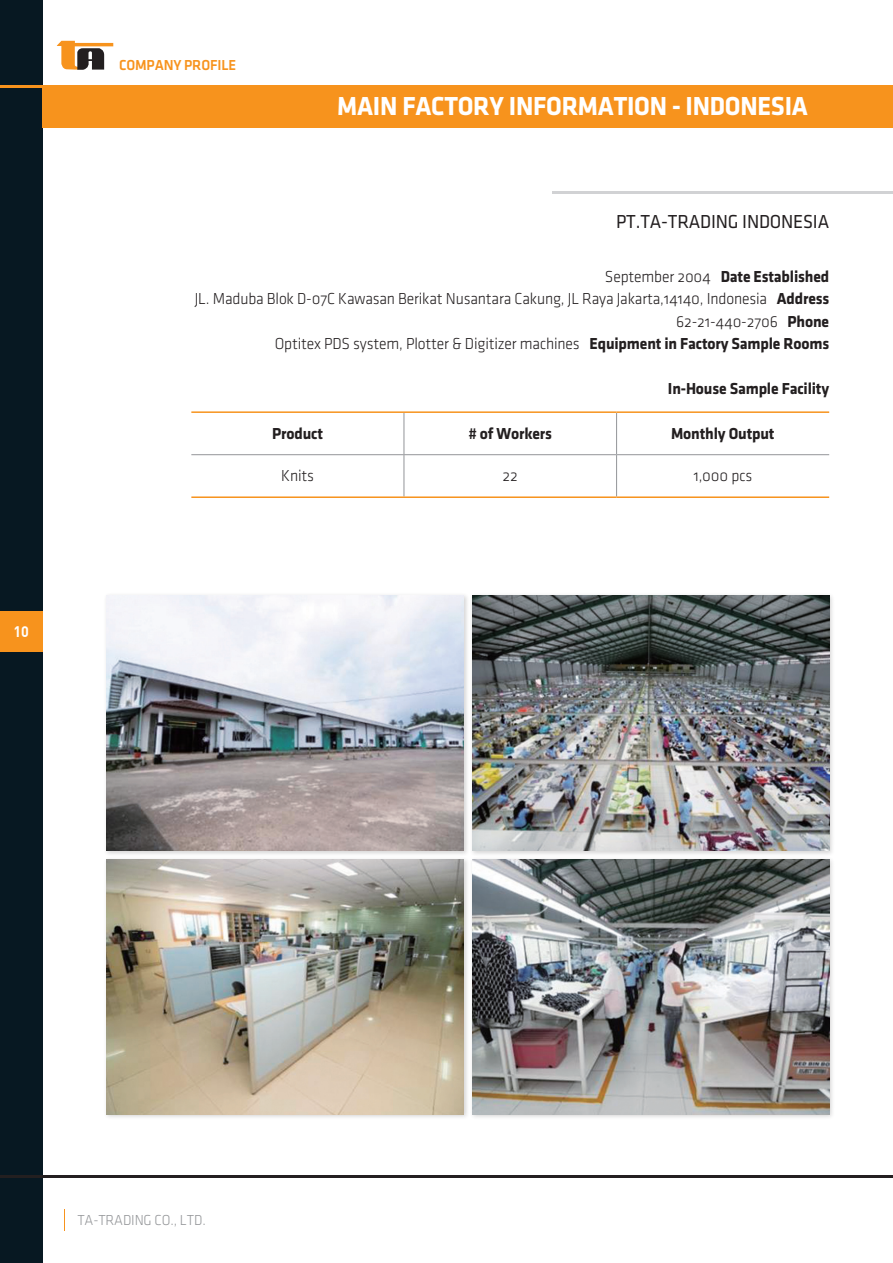
<style>
.page{position:relative;width:893px;height:1263px;background:#fff}
.page>*{position:absolute;margin:0;border:0;box-sizing:border-box;transform-origin:0 0}
.t1{font:700 27px "Klavika";letter-spacing:-.01em;color:#fff;scale:.95 1}
.t2{font:19.5px "Klavika Regular OSF";letter-spacing:-.01em;color:#231f20;scale:.95 1}
.t3{font:16.5px/22.5px "Klavika Light OSF";letter-spacing:-.01em;color:#231f20;text-align:right;scale:.95 1}
.t4{font:700 16.5px "Klavika";letter-spacing:-.01em;color:#231f20;scale:.95 1}
.t5{font:15px "Klavika Light OSF";letter-spacing:-.01em;color:#939598;scale:.95 1}
.t6{font:15px "Klavika Med Caps SC";letter-spacing:-.01em;color:#f7931d;scale:.95 1}
.t7{font:700 15px "DINCE";color:#fff;scale:.95 1}
.s1{font-family:"Klavika Light OSF";font-weight:400}
.s2{font-family:"Klavika";font-weight:700}
</style>
<div class="page">
<div style="left:0;top:610px;width:43px;height:43px;background:#f7931d"></div>
<div style="left:0;top:0;width:43px;height:610px;background:#071822"></div>
<div style="left:0;top:653px;width:43px;height:610px;background:#071822"></div>
<hr style="left:0;top:85px;width:893px;height:2px;background:#f7931d">
<svg style="left:57px;top:41px;width:56px;height:29px"></svg>
<hr style="left:0;top:1176px;width:893px;height:2px;background:#231f20">
<svg style="left:64px;top:1210px;width:1px;height:21px"></svg>
<hr style="left:553px;top:191px;width:340px;height:2px;background:#d1d2d4">
<hr style="left:404px;top:413px;width:1px;height:41px;background:#939598">
<hr style="left:616px;top:413px;width:1px;height:41px;background:#939598">
<hr style="left:191px;top:454px;width:213px;height:1px;background:#939598">
<hr style="left:404px;top:454px;width:213px;height:1px;background:#939598">
<hr style="left:404px;top:455px;width:1px;height:41px;background:#939598">
<hr style="left:617px;top:454px;width:212px;height:1px;background:#939598">
<hr style="left:616px;top:455px;width:1px;height:41px;background:#939598">
<hr style="left:191px;top:411px;width:213px;height:2px;background:#f7931d">
<hr style="left:404px;top:411px;width:213px;height:2px;background:#f7931d">
<hr style="left:617px;top:411px;width:212px;height:2px;background:#f7931d">
<hr style="left:191px;top:496px;width:213px;height:2px;background:#f7931d">
<hr style="left:404px;top:496px;width:213px;height:2px;background:#f7931d">
<hr style="left:617px;top:496px;width:212px;height:2px;background:#f7931d">
<div style="left:103px;top:592px;width:367px;height:265px;background:#231f20;opacity:.2"></div>
<img style="left:106px;top:595px;width:357px;height:255px">
<div style="left:103px;top:856px;width:367px;height:264px;background:#231f20;opacity:.2"></div>
<img style="left:106px;top:859px;width:357px;height:255px">
<div style="left:469px;top:592px;width:366px;height:265px;background:#231f20;opacity:.2"></div>
<img style="left:472px;top:595px;width:357px;height:255px">
<div style="left:469px;top:856px;width:366px;height:264px;background:#231f20;opacity:.2"></div>
<img style="left:472px;top:859px;width:357px;height:255px">
<div style="left:43px;top:85px;width:850px;height:43px;background:#f7931d"></div>
<p class="t7" style="left:14px;top:621px;width:18px">10</p>
<p class="t6" style="left:119px;top:57px;width:125px">COMPANY PROFILE</p>
<h1 class="t1" style="left:337px;top:92px;width:497px">MAIN FACTORY INFORMATION - INDONESIA</h1>
<p class="t2" style="left:616px;top:211px;width:226px">PT.TA-TRADING INDONESIA</p>
<p class="t4" style="left:605px;top:267px;width:237px"><span class="s1">September 2004</span> Date Established</p>
<p class="t3" style="left:195px;top:288px;width:669px">JL. Maduba Blok D-07C Kawasan Berikat Nusantara Cakung, JL Raya Jakarta,14140, Indonesia <span class="s2">Address<br></span>62-21-440-2706 <span class="s2">Phone<br></span>Optitex PDS system, Plotter &amp; Digitizer machines <span class="s2">Equipment in Factory Sample Rooms</span></p>
<p class="t4" style="left:668px;top:380px;width:171px">In-House Sample Facility</p>
<p class="t4" style="left:272px;top:424px;width:55px">Product</p>
<p class="t4" style="left:469px;top:424px;width:89px"># of Workers</p>
<p class="t4" style="left:671px;top:424px;width:110px">Monthly Output</p>
<p class="t3" style="left:281px;top:465px;width:36px">Knits</p>
<p class="t3" style="left:503px;top:465px;width:18px">22</p>
<p class="t3" style="left:693px;top:465px;width:63px">1,000 pcs</p>
<p class="t5" style="left:77px;top:1213px;width:137px">TA-TRADING CO., LTD.</p>
</div>
